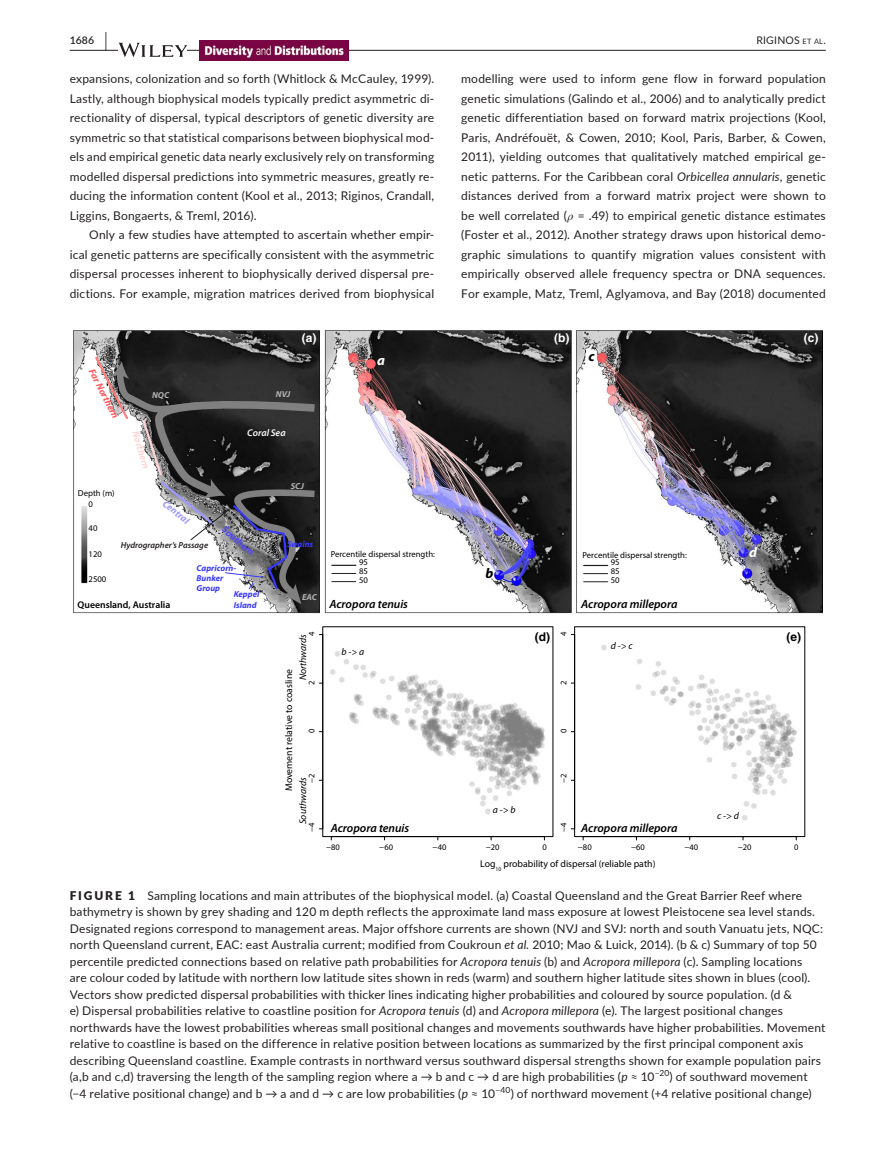
<style>
.page{position:relative;width:893px;height:1174px;background:#fff}
.page>*{position:absolute;margin:0;border:0;box-sizing:border-box;transform-origin:0 0}
.t1{font:italic 700 14.1px "Myriad Pro";color:#fff}
.t2{font:italic 700 14.1px "Myriad Pro";color:#000}
.t3{font:12px/19.5px "Lato";letter-spacing:.015em;color:#231f20;text-align:justify}
.t4{font:italic 600 12px "Myriad Pro";letter-spacing:-.005em;color:#000}
.t5{font:700 12px "Helvetica";color:#fff}
.t6{font:700 12px "Helvetica";color:#000}
.t7{font:10.5px "Lato";letter-spacing:.02em;color:#231f20}
.t8{font:600 10.5px "Lato";color:#231f20}
.t9{font:9.75px "Myriad Pro";color:#000}
.t10{font:italic 9.75px "Myriad Pro";color:#000}
.t11{font:600 9.75px "Myriad Pro";color:#000}
.t12{font:italic 700 9.75px "Myriad Pro";color:#fc595f}
.t13{font:italic 700 9.75px "Myriad Pro";color:#ffd5d5}
.t14{font:italic 600 9.75px "Myriad Pro";color:#fff}
.t15{font:italic 700 9.75px "Myriad Pro";color:#5045ff}
.t16{font:italic 700 9.75px "Myriad Pro";color:#9c98ff}
.t17{font:8.7px/8.7px "Myriad Pro";color:#000;text-align:justify}
.t18{font:italic 700 8.7px/10.4px "Myriad Pro";color:#3939ff}
.t19{font:italic 600 8.7px "Myriad Pro";color:#231f20}
.t20{font:italic 700 8.7px "Myriad Pro";color:#b3b3b3}
.t21{font:8.55px "Myriad Pro";color:#000}
.t22{font:8.4px "Lato";color:#231f20}
.s1{font-size:19.5px}
.s2{font-size:7.35px}
.s3{font-style:italic}
.s4{font-family:"STIX";font-style:italic}
.s5{font-weight:900}
</style>
<div class="page">
<hr style="left:70px;top:50px;width:756px;height:1px;background:#231f20">
<svg style="left:119px;top:43px;width:68px;height:14px"></svg>
<img style="left:199px;top:40px;width:149px;height:21px">
<img style="left:73px;top:330px;width:749px;height:507px">
<svg style="left:93px;top:355px;width:229px;height:249px"></svg>
<svg style="left:584px;top:581px;width:24px;height:1px"></svg>
<svg style="left:584px;top:573px;width:24px;height:1px"></svg>
<svg style="left:584px;top:565px;width:24px;height:1px"></svg>
<svg style="left:332px;top:581px;width:24px;height:1px"></svg>
<svg style="left:332px;top:573px;width:24px;height:1px"></svg>
<hr style="left:332px;top:564px;width:24px;height:2px;background:#202020">
<hr style="left:331px;top:836px;width:213px;height:1px;background:#000">
<hr style="left:322px;top:634px;width:1px;height:194px;background:#000">
<hr style="left:583px;top:836px;width:213px;height:1px;background:#000">
<p class="t8" style="left:70px;top:33px;width:39px">1686 <span class="s1">|</span></p>
<p class="t7" style="left:756px;top:33px;width:71px">RIGINOS <span class="s2">et al</span>.</p>
<p class="t3" style="left:70px;top:68px;width:366px">expansions, colonization and so forth (Whitlock &amp; McCauley, 1999).<br>Lastly, although biophysical models typically predict asymmetric di‐ rectionality of dispersal, typical descriptors of genetic diversity are symmetric so that statistical comparisons between biophysical mod‐ els and empirical genetic data nearly exclusively rely on transforming modelled dispersal predictions into symmetric measures, greatly re‐ ducing the information content (Kool et al., 2013; Riginos, Crandall, Liggins, Bongaerts, &amp; Treml, 2016).</p>
<p class="t3" style="left:70px;top:224px;width:366px;text-indent:20px">Only a few studies have attempted to ascertain whether empir‐ ical genetic patterns are specifically consistent with the asymmetric dispersal processes inherent to biophysically derived dispersal pre‐ dictions. For example, migration matrices derived from biophysical</p>
<p class="t3" style="left:461px;top:68px;width:366px">modelling were used to inform gene flow in forward population genetic simulations (Galindo et al., 2006) and to analytically predict genetic differentiation based on forward matrix projections (Kool, Paris, Andréfouët, &amp; Cowen, 2010; Kool, Paris, Barber, &amp; Cowen, 2011), yielding outcomes that qualitatively matched empirical ge‐ netic patterns. For the Caribbean coral <span class="s3">Orbicellea annularis</span>, genetic distances derived from a forward matrix project were shown to be well correlated (<span class="s4">ρ</span> = .49) to empirical genetic distance estimates (Foster et al., 2012). Another strategy draws upon historical demo‐ graphic simulations to quantify migration values consistent with empirically observed allele frequency spectra or DNA sequences.<br>For example, Matz, Treml, Aglyamova, and Bay (2018) documented</p>
<p class="t12" style="left:97px;top:366px;width:56px;rotate:63deg">Far Northern</p>
<p class="t5" style="left:302px;top:331px;width:16px">(a)</p>
<p class="t20" style="left:152px;top:389px;width:18px">NQC</p>
<p class="t20" style="left:276px;top:388px;width:16px">NVJ</p>
<p class="t13" style="left:141px;top:429px;width:40px;rotate:73deg">Northern</p>
<p class="t14" style="left:247px;top:426px;width:40px">Coral Sea</p>
<p class="t17" style="left:78px;top:488px;width:38px">Depth (m)</p>
<p class="t17" style="left:89px;top:523px;width:10px">40</p>
<p class="t16" style="left:168px;top:497px;width:32px;rotate:39deg">Central</p>
<p class="t17" style="left:89px;top:499px;width:6px">0</p>
<p class="t15" style="left:228px;top:523px;width:40px;rotate:41deg">Southern</p>
<p class="t18" style="left:234px;top:589px;width:27px">Keppel<br>Island</p>
<p class="t19" style="left:121px;top:539px;width:89px">Hydrographer’s Passage</p>
<p class="t17" style="left:89px;top:549px;width:15px">120</p>
<p class="t17" style="left:89px;top:575px;width:19px">2500</p>
<p class="t18" style="left:197px;top:562px;width:41px">Capricorn-<br>Bunker<br>Group</p>
<p class="t11" style="left:78px;top:598px;width:94px">Queensland, Australia</p>
<p class="t20" style="left:291px;top:480px;width:14px">SCJ</p>
<p class="t18" style="left:287px;top:539px;width:28px">Swains</p>
<p class="t20" style="left:302px;top:592px;width:16px">EAC</p>
<p class="t21" style="left:306px;top:636px;width:6px;rotate:-90deg">4</p>
<p class="t10" style="left:297px;top:680px;width:48px;rotate:-90deg">Northwards</p>
<p class="t9" style="left:283px;top:791px;width:124px;rotate:-90deg">Movement relative to coasline</p>
<p class="t21" style="left:306px;top:684px;width:6px;rotate:-90deg">2</p>
<p class="t21" style="left:306px;top:733px;width:6px;rotate:-90deg">0</p>
<p class="t21" style="left:306px;top:783px;width:11px;rotate:-90deg">−2</p>
<p class="t10" style="left:297px;top:824px;width:48px;rotate:-90deg">Southwards</p>
<p class="t21" style="left:306px;top:832px;width:11px;rotate:-90deg">−4</p>
<p class="t1" style="left:377px;top:351px;width:9px">a</p>
<p class="t5" style="left:554px;top:331px;width:17px">(b)</p>
<p class="t2" style="left:588px;top:347px;width:8px">c</p>
<p class="t5" style="left:804px;top:331px;width:16px">(c)</p>
<p class="t17" style="left:331px;top:550px;width:106px">Percentile dispersal strength:</p>
<p class="t17" style="left:359px;top:558px;width:10px">95<br>85<br>50</p>
<p class="t2" style="left:486px;top:564px;width:9px">b</p>
<p class="t17" style="left:583px;top:550px;width:106px">Percentile dispersal strength:</p>
<p class="t17" style="left:611px;top:558px;width:10px">95<br>85<br>50</p>
<p class="t1" style="left:749px;top:543px;width:9px">d</p>
<p class="t4" style="left:329px;top:596px;width:80px">Acropora tenuis</p>
<p class="t4" style="left:581px;top:596px;width:98px">Acropora millepora</p>
<p class="t10" style="left:342px;top:645px;width:24px">b -&gt; a</p>
<p class="t21" style="left:558px;top:636px;width:6px;rotate:-90deg">4</p>
<p class="t6" style="left:535px;top:629px;width:17px">(d)</p>
<p class="t6" style="left:787px;top:629px;width:16px">(e)</p>
<p class="t10" style="left:611px;top:640px;width:23px">d -&gt; c</p>
<p class="t21" style="left:558px;top:684px;width:6px;rotate:-90deg">2</p>
<p class="t21" style="left:558px;top:733px;width:6px;rotate:-90deg">0</p>
<p class="t21" style="left:558px;top:783px;width:11px;rotate:-90deg">−2</p>
<p class="t10" style="left:493px;top:804px;width:24px">a -&gt; b</p>
<p class="t10" style="left:717px;top:810px;width:23px">c -&gt; d</p>
<p class="t21" style="left:558px;top:832px;width:11px;rotate:-90deg">−4</p>
<p class="t4" style="left:331px;top:820px;width:80px">Acropora tenuis</p>
<p class="t4" style="left:581px;top:820px;width:98px">Acropora millepora</p>
<p class="t21" style="left:326px;top:842px;width:15px">−80</p>
<p class="t21" style="left:379px;top:842px;width:15px">−60</p>
<p class="t21" style="left:433px;top:842px;width:15px">−40</p>
<p class="t21" style="left:486px;top:842px;width:15px">−20</p>
<p class="t21" style="left:542px;top:842px;width:6px">0</p>
<p class="t21" style="left:578px;top:842px;width:15px">−80</p>
<p class="t21" style="left:631px;top:842px;width:15px">−60</p>
<p class="t21" style="left:684px;top:842px;width:15px">−40</p>
<p class="t21" style="left:738px;top:842px;width:15px">−20</p>
<p class="t21" style="left:794px;top:842px;width:6px">0</p>
<p class="t9" style="left:480px;top:858px;width:177px">Log<sub>10</sub> probability of dispersal (reliable path)</p>
<p class="t3" style="left:70px;top:886px;width:757px;line-height:16.5px;text-align:left"><span class="s5">FIGURE 1</span> Sampling locations and main attributes of the biophysical model. (a) Coastal Queensland and the Great Barrier Reef where bathymetry is shown by grey shading and 120 m depth reflects the approximate land mass exposure at lowest Pleistocene sea level stands.<br>Designated regions correspond to management areas. Major offshore currents are shown (NVJ and SVJ: north and south Vanuatu jets, NQC: north Queensland current, EAC: east Australia current; modified from Coukroun <span class="s3">et al.</span> 2010; Mao &amp; Luick, 2014). (b &amp; c) Summary of top 50 percentile predicted connections based on relative path probabilities for <span class="s3">Acropora tenuis</span> (b) and <span class="s3">Acropora millepora</span> (c). Sampling locations<br>are colour coded by latitude with northern low latitude sites shown in reds (warm) and southern higher latitude sites shown in blues (cool).<br>Vectors show predicted dispersal probabilities with thicker lines indicating higher probabilities and coloured by source population. (d &amp;<br>e) Dispersal probabilities relative to coastline position for <span class="s3">Acropora tenuis</span> (d) and <span class="s3">Acropora millepora</span> (e). The largest positional changes northwards have the lowest probabilities whereas small positional changes and movements southwards have higher probabilities. Movement relative to coastline is based on the difference in relative position between locations as summarized by the first principal component axis describing Queensland coastline. Example contrasts in northward versus southward dispersal strengths shown for example population pairs (a,b and c,d) traversing the length of the sampling region where a → b and c → d are high probabilities (<span class="s3">p</span> ≈ 10<sup>−20</sup>) of southward movement (−4 relative positional change) and b → a and d → c are low probabilities (<span class="s3">p</span> ≈ 10</p>
<p class="t22" style="left:495px;top:1083px;width:17px">−40</p>
<p class="t3" style="left:511px;top:1083px;width:303px">) of northward movement (+4 relative positional change)</p>
</div>
